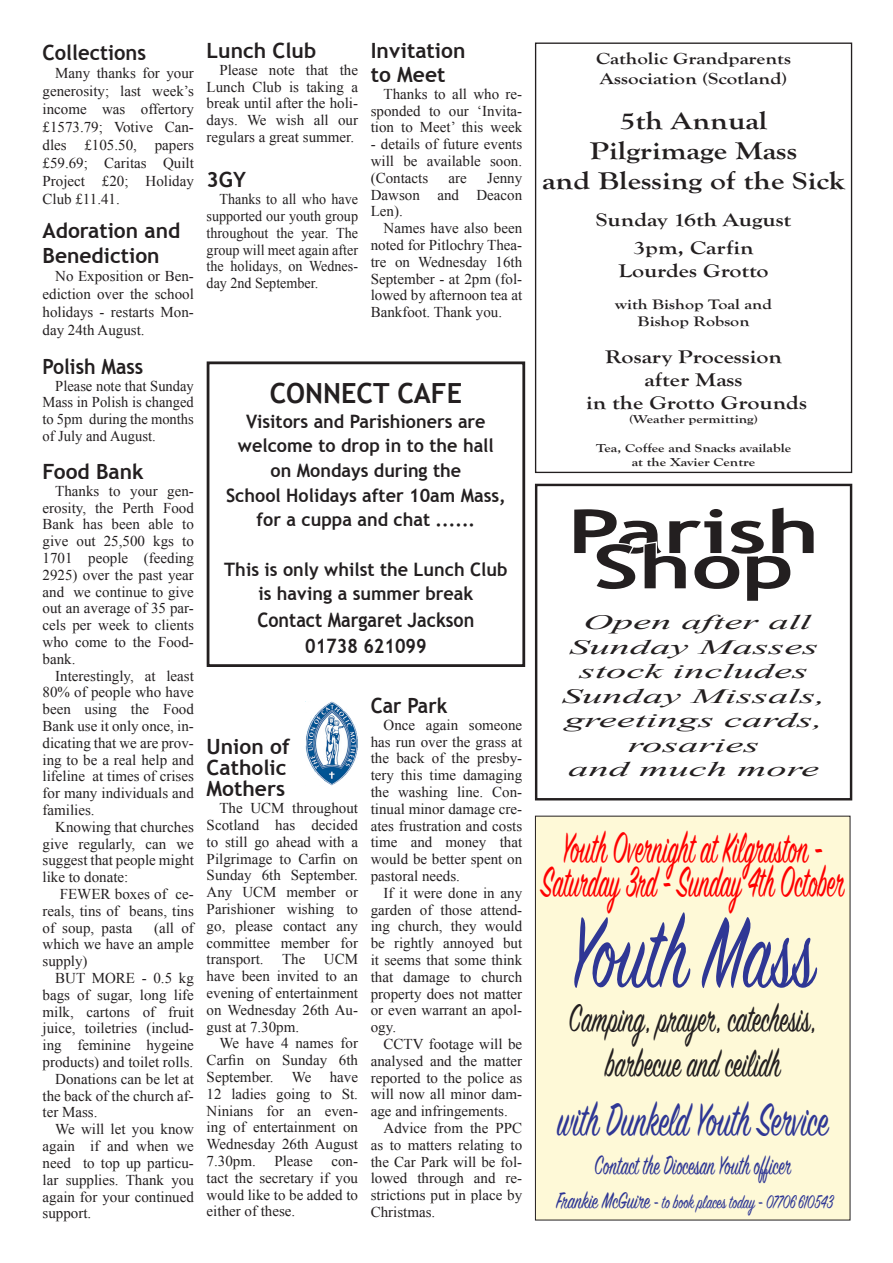
<style>
.page{position:relative;width:893px;height:1263px;background:#fff}
.page>*{position:absolute;margin:0;border:0;box-sizing:border-box;transform-origin:0 0}
.t1{font:111.45px "Sign Painter House Script";color:#2f3795;scale:.63 1}
.t2{font:700 60.75px "Trebuchet MS";color:#231f20;scale:1.47 1}
.t3{font:51.3px "Sign Painter House Script";color:#2f3795;scale:.63 1}
.t4{font:47.7px "Sign Painter House Script";color:#f00;scale:.56 1}
.t5{font:42.75px "Sign Painter House Script";color:#231f20;scale:.63 1}
.t6{font:29.55px "Sign Painter House Script";color:#2f3795;scale:.63 1}
.t7{font:700 27.75px "Trebuchet MS";color:#231f20}
.Bulletin{font:700 25.05px "Goudy Old Style T";color:#231f20;scale:1.25 1}
.Bulletin-2{font:700 21px "Trebuchet MS";color:#231f20}
.t8{font:21px "Sign Painter House Script";color:#2f3795;scale:.71 1}
.Bulletin-3{font:700 21px "Trebuchet MS";color:#231f20;scale:.93 1}
.Bulletin-4{font:700 21px "Trebuchet MS";color:#231f20;scale:.96 1}
.t9{font:italic 20.4px "Times New Roman";color:#231f20;scale:1.99 1}
.t10{font:700 19.95px "Trebuchet MS";color:#231f20;scale:.9 1}
.Bulletin-5{font:700 19.05px "Goudy Old Style T";color:#231f20;scale:1.25 1}
.t11{font:700 18.45px "Trebuchet MS";color:#231f20}
.t12{font:700 16.65px "Goudy Old Style T";color:#231f20;scale:1.25 1}
.Bulletin-6{font:15px/16.8px "Times New Roman";color:#231f20;text-align:justify}
.Bulletin-7{font:15px/16.8px "Times New Roman";color:#231f20;text-align:justify;scale:.94 1}
.Bulletin-8{font:700 14.25px "Goudy Old Style T";color:#231f20;scale:1.25 1}
.Bulletin-9{font:700 12px "Goudy Old Style T";color:#231f20;scale:1.25 1}
.s1{font-size:25.65px}
</style>
<div class="page">
<img style="left:306px;top:702px;width:52px;height:83px">
<div style="left:535px;top:484px;width:317px;height:316px;border:2px solid #231f20"></div>
<div style="left:207px;top:361px;width:318px;height:306px;border:3px solid #231f20"></div>
<div style="left:535px;top:43px;width:317px;height:430px;border:1px solid #231f20"></div>
<div style="left:535px;top:816px;width:315px;height:404px;background:#fef9d7"></div>
<p class="Bulletin-4" style="left:43px;top:40px;width:109px">Collections</p>
<p class="Bulletin-6" style="left:43px;top:64px;width:153px;line-height:18px;text-indent:13px">Many thanks for your generosity; last week’s income was offertory £1573.79; Votive Can&shy;dles £105.50, papers £59.69; Caritas Quilt Project £20; Holiday Club £11.41.</p>
<p class="Bulletin-2" style="left:43px;top:217px;width:139px">Adoration and</p>
<p class="Bulletin-2" style="left:43px;top:242px;width:119px">Benediction</p>
<p class="Bulletin-6" style="left:43px;top:267px;width:153px;line-height:18px;text-indent:13px">No Exposition or Ben&shy;ediction over the school holidays - restarts Mon&shy;day 24th August.</p>
<p class="Bulletin-2" style="left:207px;top:37px;width:111px">Lunch Club</p>
<p class="Bulletin-6" style="left:207px;top:61px;width:153px;text-indent:13px">Please note that the Lunch Club is taking a break until after the holi&shy;days. We wish all our regulars a great summer.</p>
<p class="Bulletin-2" style="left:207px;top:167px;width:41px">3GY</p>
<p class="Bulletin-7" style="left:207px;top:190px;width:163px;text-indent:13px">Thanks to all who have supported our youth group throughout the year. The group will meet again after the holidays, on Wednes&shy;day 2nd September.</p>
<p class="Bulletin-2" style="left:371px;top:37px;width:96px">Invitation</p>
<p class="Bulletin-2" style="left:371px;top:61px;width:76px">to Meet</p>
<p class="Bulletin-6" style="left:371px;top:85px;width:153px;text-indent:13px">Thanks to all who re&shy;sponded to our ‘Invita&shy;tion to Meet’ this week</p>
<p class="Bulletin-6" style="left:371px;top:136px;width:153px">- details of future events will be available soon. (Contacts</p>
<p class="Bulletin-6" style="left:371px;top:169px;width:153px;text-indent:116px">Jenny Dawson and Deacon Len).</p>
<p class="Bulletin-6" style="left:371px;top:220px;width:153px;text-indent:13px">Names have also been noted for Pitlochry Thea&shy;tre on Wednesday 16th September - at 2pm (fol&shy;lowed by afternoon tea at Bankfoot. Thank you.</p>
<p class="Bulletin-6" style="left:449px;top:169px;width:20px">are</p>
<p class="Bulletin-3" style="left:43px;top:353px;width:110px">Polish Mass</p>
<p class="Bulletin-6" style="left:43px;top:377px;width:153px;text-indent:13px">Please note that Sunday Mass in Polish is changed to 5pm during the months of July and August.</p>
<p class="t7" style="left:270px;top:376px;width:194px">CONNECT CAFE</p>
<p class="t11" style="left:246px;top:409px;width:241px">Visitors and Parishioners are</p>
<p class="t11" style="left:238px;top:434px;width:257px">welcome to drop in to the hall</p>
<p class="t11" style="left:271px;top:459px;width:192px">on Mondays during the</p>
<p class="t11" style="left:226px;top:483px;width:281px">School Holidays after 10am Mass,</p>
<p class="t11" style="left:257px;top:508px;width:220px">for a cuppa and chat ......</p>
<p class="t11" style="left:224px;top:557px;width:285px">This is only whilst the Lunch Club</p>
<p class="t11" style="left:258px;top:582px;width:217px">is having a summer break</p>
<p class="t10" style="left:257px;top:607px;width:243px">Contact Margaret Jackson</p>
<p class="t10" style="left:305px;top:634px;width:136px">01738 621099</p>
<p class="Bulletin-2" style="left:43px;top:458px;width:103px">Food Bank</p>
<p class="Bulletin-6" style="left:43px;top:482px;width:153px;text-indent:13px">Thanks to your gen&shy;erosity, the Perth Food Bank has been able to give out 25,500 kgs to 1701 people (feeding 2925) over the past year and we continue to give out an average of 35 par&shy;cels per week to clients who come to the Food&shy;bank.</p>
<p class="Bulletin-6" style="left:43px;top:667px;width:153px;text-indent:13px">Interestingly, at least 80% of people who have been using the Food Bank use it only once, in&shy;dicating that we are prov&shy;ing to be a real help and lifeline at times of crises for many individuals and families.</p>
<p class="Bulletin-6" style="left:43px;top:818px;width:153px;text-indent:13px">Knowing that churches give regularly, can we suggest that people might like to donate:</p>
<p class="Bulletin-6" style="left:43px;top:885px;width:153px;text-indent:17px">FEWER boxes of ce&shy;reals, tins of beans, tins of soup, pasta</p>
<p class="Bulletin-3" style="left:371px;top:692px;width:84px">Car Park</p>
<p class="Bulletin-6" style="left:371px;top:716px;width:153px;text-indent:13px">Once again someone has run over the grass at the back of the presby&shy;tery this time damaging the washing line. Con&shy;tinual minor damage cre&shy;ates frustration and costs time and money that would be better spent on pastoral needs.</p>
<p class="Bulletin-6" style="left:371px;top:884px;width:153px;text-indent:13px">If it were done in any garden of those attend&shy;ing church, they would be rightly annoyed but it seems that some think that damage to church property does not matter or even warrant an apol&shy;ogy.</p>
<p class="Bulletin-6" style="left:371px;top:1035px;width:153px;text-indent:13px">CCTV footage will be analysed and the matter reported to the police as will now all minor dam&shy;age and infringements.</p>
<p class="Bulletin-6" style="left:371px;top:1119px;width:153px;text-indent:13px">Advice from the PPC as to matters relating to the Car Park will be fol&shy;lowed through and re&shy;strictions put in place by Christmas.</p>
<p class="Bulletin-2" style="left:207px;top:734px;width:85px">Union of</p>
<p class="Bulletin-2" style="left:207px;top:755px;width:81px">Catholic</p>
<p class="Bulletin-2" style="left:207px;top:776px;width:80px">Mothers</p>
<p class="Bulletin-6" style="left:207px;top:799px;width:153px;text-indent:13px">The UCM throughout Scotland has decided to still go ahead with a Pilgrimage to Carfin on Sunday 6th September.<br>Any UCM member or Parishioner wishing to go, please contact any committee member for transport. The UCM have been invited to an evening of entertainment on Wednesday 26th Au&shy;gust at 7.30pm.</p>
<p class="Bulletin-6" style="left:207px;top:1035px;width:153px;text-indent:13px">We have 4 names for Carfin on Sunday 6th September. We have 12 ladies going to St.<br>Ninians for an even&shy;ing of entertainment on Wednesday 26th August 7.30pm. Please con&shy;tact the secretary if you would like to be added to either of these.</p>
<p class="Bulletin-6" style="left:43px;top:919px;width:153px;text-indent:112px">(all of which we have an ample supply)</p>
<p class="Bulletin-6" style="left:43px;top:969px;width:153px;text-indent:13px">BUT MORE - 0.5 kg bags of sugar, long life milk, cartons of fruit juice, toiletries (includ&shy;ing feminine hygeine products) and toilet rolls.</p>
<p class="Bulletin-6" style="left:43px;top:1070px;width:153px;text-indent:13px">Donations can be let at the back of the church af&shy;ter Mass.</p>
<p class="Bulletin-6" style="left:43px;top:1120px;width:153px;text-indent:13px">We will let you know again if and when we need to top up particu&shy;lar supplies. Thank you again for your continued support.</p>
<p class="t12" style="left:596px;top:50px;width:157px">Catholic Grandparents</p>
<p class="t12" style="left:600px;top:70px;width:152px">Association (Scotland)</p>
<p class="Bulletin" style="left:620px;top:107px;width:120px">5th Annual</p>
<p class="Bulletin" style="left:590px;top:137px;width:167px">Pilgrimage Mass</p>
<p class="Bulletin" style="left:542px;top:167px;width:244px">and Blessing of the Sick</p>
<p class="Bulletin-5" style="left:596px;top:209px;width:158px">Sunday 16th August</p>
<p class="Bulletin-5" style="left:633px;top:237px;width:98px">3pm, Carfin</p>
<p class="Bulletin-5" style="left:618px;top:260px;width:122px">Lourdes Grotto</p>
<p class="Bulletin-8" style="left:615px;top:296px;width:127px">with Bishop Toal and</p>
<p class="Bulletin-8" style="left:638px;top:313px;width:91px">Bishop Robson</p>
<p class="Bulletin-5" style="left:605px;top:346px;width:143px">Rosary Procession</p>
<p class="Bulletin-5" style="left:644px;top:369px;width:80px">after Mass</p>
<p class="Bulletin-5" style="left:586px;top:392px;width:178px">in the Grotto Grounds</p>
<p class="Bulletin-9" style="left:629px;top:412px;width:105px">(Weather permitting)</p>
<p class="Bulletin-9" style="left:596px;top:441px;width:158px">Tea, Coffee and Snacks available</p>
<p class="Bulletin-9" style="left:632px;top:455px;width:100px">at the Xavier Centre</p>
<p class="t2" style="left:568px;top:493px;width:173px">Parish</p>
<p class="t2" style="left:593px;top:529px;width:138px">Shop</p>
<p class="t9" style="left:583px;top:608px;width:116px">Open after all</p>
<p class="t9" style="left:569px;top:633px;width:127px">Sunday Masses</p>
<p class="t9" style="left:579px;top:657px;width:116px">stock includes</p>
<p class="t9" style="left:562px;top:682px;width:134px">Sunday Missals,</p>
<p class="t9" style="left:564px;top:706px;width:131px">greetings cards,</p>
<p class="t9" style="left:628px;top:731px;width:68px">rosaries</p>
<p class="t9" style="left:568px;top:755px;width:128px">and much more</p>
<p class="t4" style="left:563px;top:818px;width:466px">Youth Overnight at Kilgraston -</p>
<p class="t4" style="left:541px;top:852px;width:545px">Saturday 3rd - Sunday 4th October</p>
<p class="t1" style="left:571px;top:884px;width:387px">Youth Mass</p>
<p class="t5" style="left:569px;top:992px;width:394px">Camping, prayer, catechesis,</p>
<p class="t5" style="left:605px;top:1036px;width:279px">barbecue and ceilidh</p>
<p class="t3" style="left:557px;top:1089px;width:431px">with Dunkeld Youth Service</p>
<p class="t6" style="left:595px;top:1147px;width:315px">Contact the Diocesan Youth officer</p>
<p class="t8" style="left:556px;top:1189px;width:391px"><span class="s1">Frankie McGuire</span> - to book places today - 07706 610543</p>
</div>
